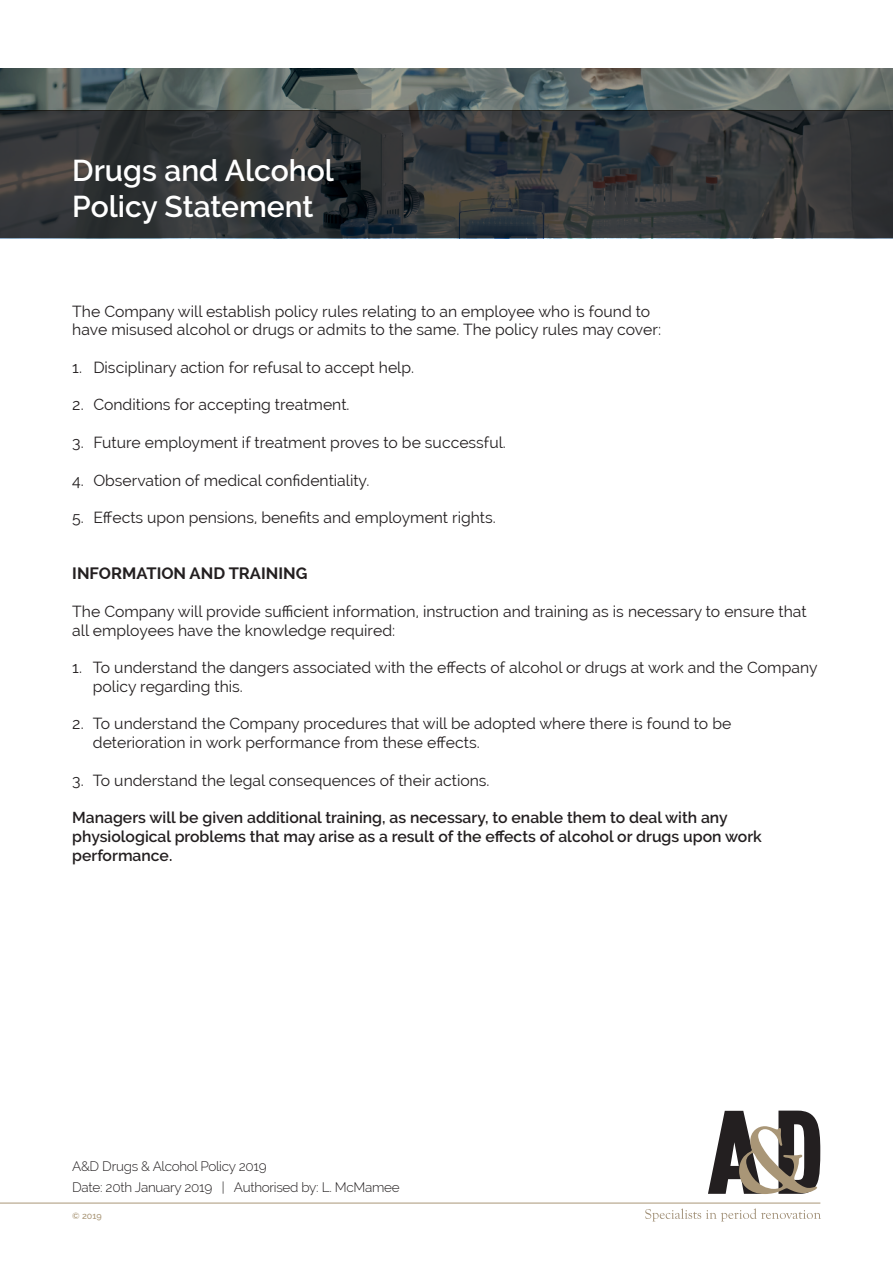
<style>
.page{position:relative;width:893px;height:1263px;background:#fff}
.page>*{position:absolute;margin:0;border:0;box-sizing:border-box;transform-origin:0 0}
.t1{font:600 30px/36px "Raleway";color:#fff}
.t2{font:700 16.5px "Raleway";color:#231f20}
.t3{font:15.75px/18.8px "Raleway";color:#231f20}
.t4{font:600 15.75px/18.8px "Raleway";color:#231f20}
.t5{font:300 13.5px/21px "Raleway";letter-spacing:-.02em;color:#231f20}
.t6{font:500 9px "Raleway";color:#a99677}
</style>
<div class="page">
<svg style="left:0;top:68px;width:893px;height:43px;background:#616c69"></svg>
<svg style="left:0;top:111px;width:893px;height:127px;background:#323537"></svg>
<svg style="left:708px;top:1110px;width:112px;height:84px"></svg>
<svg style="left:645px;top:1208px;width:176px;height:13px"></svg>
<hr style="left:0;top:1203px;width:820px;height:1px;background:#a99677">
<h1 class="t1" style="left:72px;top:152px;width:263px">Drugs and Alcohol<br>Policy Statement</h1>
<p class="t3" style="left:72px;top:302px;width:590px">The Company will establish policy rules relating to an employee who is found to have misused alcohol or drugs or admits to the same. The policy rules may cover:</p>
<p class="t3" style="left:72px;top:358px;width:343px">1. Disciplinary action for refusal to accept help.</p>
<p class="t3" style="left:72px;top:395px;width:279px">2. Conditions for accepting treatment.</p>
<p class="t3" style="left:72px;top:433px;width:435px">3. Future employment if treatment proves to be successful.</p>
<p class="t3" style="left:72px;top:470px;width:299px">4. Observation of medical confidentiality.</p>
<p class="t3" style="left:72px;top:508px;width:425px">5. Effects upon pensions, benefits and employment rights.</p>
<p class="t2" style="left:72px;top:564px;width:237px">INFORMATION AND TRAINING</p>
<p class="t3" style="left:72px;top:602px;width:736px">The Company will provide sufficient information, instruction and training as is necessary to ensure that all employees have the knowledge required:</p>
<p class="t3" style="left:93px;top:658px;width:726px;text-indent:-21px">1. To understand the dangers associated with the effects of alcohol or drugs at work and the Company policy regarding this.</p>
<p class="t3" style="left:93px;top:714px;width:640px;text-indent:-21px">2. To understand the Company procedures that will be adopted where there is found to be deterioration in work performance from these effects.</p>
<p class="t3" style="left:72px;top:770px;width:419px">3. To understand the legal consequences of their actions.</p>
<p class="t4" style="left:72px;top:808px;width:691px">Managers will be given additional training, as necessary, to enable them to deal with any physiological problems that may arise as a result of the effects of alcohol or drugs upon work performance.</p>
<p class="t5" style="left:72px;top:1156px;width:329px">A&amp;D Drugs &amp; Alcohol Policy 2019<br>Date: 20th January 2019 | Authorised by: L. McMamee</p>
<p class="t6" style="left:72px;top:1210px;width:31px">© 2019</p>
</div>
